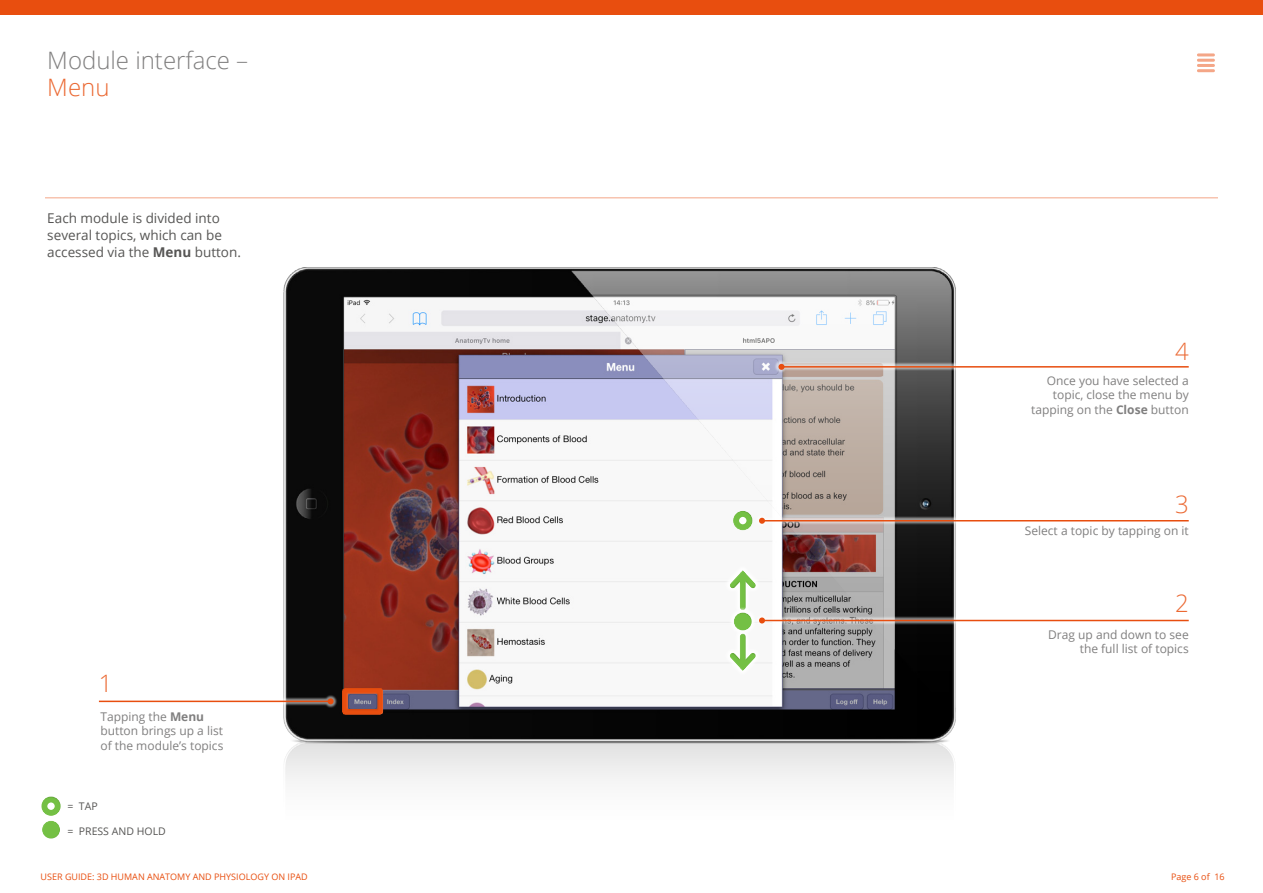
<style>
.page{position:relative;width:1263px;height:893px;background:#fff}
.page>*{position:absolute;margin:0;border:0;box-sizing:border-box;transform-origin:0 0}
.PAGE_HEADING_LARGE{font:300 24px/27px "Open Sans";color:#807f7f}
.NUMBER_LARGE{font:300 24px "Open Sans";color:#eb6933}
.Body{font:13.5px/17.2px "Open Sans";color:#565554}
.CALLOUT_SMALL{font:12px/14.4px "Open Sans";color:#807f7f;text-align:right}
.t1{font:10.5px "Open Sans";color:#565554}
.t2{font:9px "Open Sans";color:#e84e0f}
.s1{color:#eb6933}
.s2{font-weight:700}
</style>
<div class="page">
<div style="left:0;top:0;width:1263px;height:15px;background:#e84e0f"></div>
<svg style="left:1194px;top:50px;width:24px;height:24px"></svg>
<hr style="left:1197px;top:53px;width:18px;height:3px;background:#f4a687;border-radius:2px">
<hr style="left:1197px;top:64px;width:18px;height:3px;background:#f4a687;border-radius:2px">
<hr style="left:1197px;top:59px;width:18px;height:3px;background:#f4a687;border-radius:2px">
<hr style="left:1197px;top:69px;width:18px;height:3px;background:#f4a687;border-radius:2px">
<img style="left:283px;top:267px;width:673px;height:514px">
<div style="left:41px;top:193px;width:1181px;height:9px;background:#fff;opacity:.54"></div>
<hr style="left:45px;top:197px;width:1173px;height:1px;background:#f4a687">
<div style="left:343px;top:687px;width:42px;height:28px;background:#fff;opacity:.25"></div>
<div style="left:341px;top:686px;width:41px;height:29px;background:#000;opacity:.15"></div>
<div style="left:724px;top:628px;width:37px;height:48px;background:#f8f8f8"></div>
<div style="left:728px;top:634px;width:28px;height:38px;background:#fff;opacity:.25"></div>
<div style="left:729px;top:632px;width:27px;height:29px;background:#000;opacity:.15"></div>
<div style="left:724px;top:565px;width:37px;height:51px;background:#f8f8f8"></div>
<div style="left:728px;top:569px;width:28px;height:40px;background:#fff;opacity:.25"></div>
<div style="left:729px;top:580px;width:27px;height:32px;background:#000;opacity:.15"></div>
<div style="left:728px;top:607px;width:29px;height:29px;background:#f8f8f8"></div>
<div style="left:732px;top:616px;width:20px;height:16px;background:#fff;opacity:.25"></div>
<div style="left:734px;top:611px;width:19px;height:17px;background:#000;opacity:.15"></div>
<div style="left:41px;top:819px;width:15px;height:20px;background:#fff;opacity:.25"></div>
<div style="left:45px;top:820px;width:17px;height:20px;background:#000;opacity:.15"></div>
<div style="left:39px;top:800px;width:21px;height:17px;background:#fff;opacity:.25"></div>
<div style="left:41px;top:794px;width:20px;height:18px;background:#000;opacity:.15"></div>
<div style="left:755px;top:613px;width:438px;height:14px;background:#fff;opacity:.54"></div>
<hr style="left:762px;top:620px;width:427px;height:1px;background:#e84e0f">
<svg style="left:759px;top:617px;width:6px;height:6px"></svg>
<div style="left:755px;top:513px;width:438px;height:15px;background:#fff;opacity:.54"></div>
<hr style="left:762px;top:520px;width:427px;height:1px;background:#e84e0f">
<svg style="left:759px;top:518px;width:6px;height:6px"></svg>
<div style="left:95px;top:694px;width:243px;height:14px;background:#fff;opacity:.54"></div>
<hr style="left:99px;top:701px;width:232px;height:1px;background:#e84e0f">
<svg style="left:328px;top:698px;width:6px;height:6px"></svg>
<div style="left:774px;top:360px;width:419px;height:14px;background:#fff;opacity:.54"></div>
<hr style="left:781px;top:366px;width:408px;height:2px;background:#e84e0f">
<svg style="left:778px;top:364px;width:6px;height:6px"></svg>
<div style="left:731px;top:515px;width:21px;height:16px;background:#fff;opacity:.25"></div>
<div style="left:733px;top:509px;width:20px;height:18px;background:#000;opacity:.15"></div>
<p class="PAGE_HEADING_LARGE" style="left:47px;top:46px;width:202px">Module interface –<br><span class="s1">Menu</span></p>
<p class="Body" style="left:47px;top:209px;width:195px">Each module is divided into several topics, which can be accessed via the <span class="s2">Menu</span> button.</p>
<p class="NUMBER_LARGE" style="left:99px;top:667px;width:15px">1</p>
<p class="CALLOUT_SMALL" style="left:100px;top:709px;width:124px;text-align:left">Tapping the <span class="s2">Menu </span>button brings up a list of the module’s topics</p>
<p class="t1" style="left:67px;top:799px;width:32px">= TAP</p>
<p class="t1" style="left:67px;top:824px;width:100px">= PRESS AND HOLD</p>
<p class="NUMBER_LARGE" style="left:1175px;top:335px;width:15px">4</p>
<p class="CALLOUT_SMALL" style="left:1031px;top:373px;width:159px">Once you have selected a topic, close the menu by tapping on the <span class="s2">Close</span> button</p>
<p class="NUMBER_LARGE" style="left:1175px;top:488px;width:15px">3</p>
<p class="CALLOUT_SMALL" style="left:1025px;top:523px;width:165px">Select a topic by tapping on it</p>
<p class="NUMBER_LARGE" style="left:1175px;top:587px;width:15px">2</p>
<p class="CALLOUT_SMALL" style="left:1048px;top:627px;width:142px">Drag up and down to see the full list of topics</p>
<p class="t2" style="left:41px;top:871px;width:269px">USER GUIDE: 3D HUMAN ANATOMY AND PHYSIOLOGY ON IPAD</p>
<p class="t2" style="left:1171px;top:871px;width:55px">Page 6 of 16</p>
</div>
